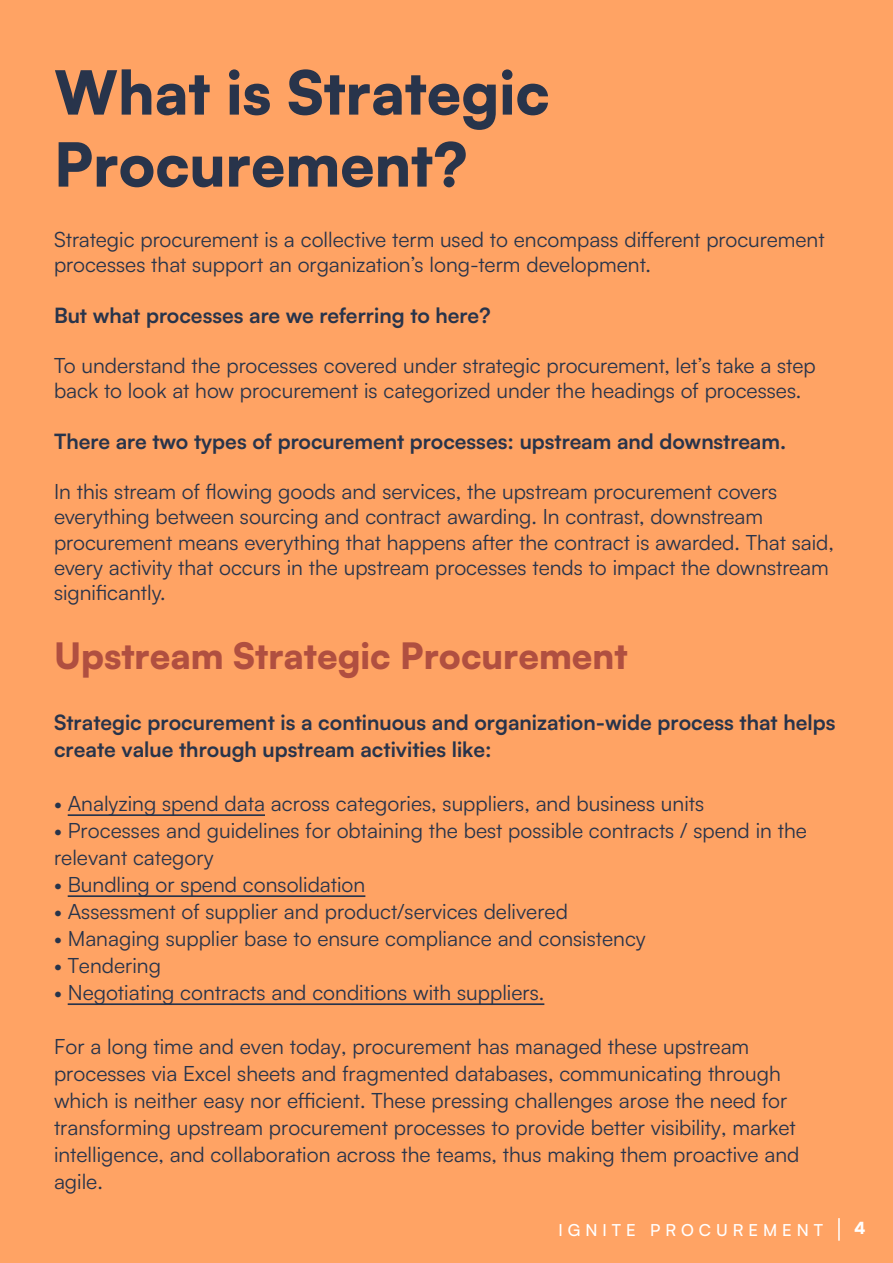
<style>
.page{position:relative;width:893px;height:1263px;background:#ffa364}
.page>*{position:absolute;margin:0;border:0;box-sizing:border-box;transform-origin:0 0}
.t1{font:900 60px/72px "Satoshi";color:#28344b}
.t2{font:900 36px "Satoshi";color:#b04f40}
.t3{font:21px/25.2px "Satoshi";color:#28344b}
.t4{font:700 21px/27px "Satoshi";color:#28344b}
.t5{font:500 16.5px "Satoshi";letter-spacing:.3em;color:#fff}
.t6{font:900 16.5px "Satoshi";color:#fff}
</style>
<div class="page">
<hr style="left:68px;top:814px;width:197px;height:2px;background:#28344b">
<hr style="left:68px;top:895px;width:297px;height:2px;background:#28344b">
<hr style="left:68px;top:1003px;width:476px;height:2px;background:#28344b">
<hr style="left:838px;top:1218px;width:2px;height:23px;background:#fff">
<h1 class="t1" style="left:54px;top:52px;width:497px">What is Strategic<br>Procurement?</h1>
<p class="t3" style="left:54px;top:226px;width:772px">Strategic procurement is a collective term used to encompass different procurement processes that support an organization’s long-term development.</p>
<p class="t4" style="left:54px;top:300px;width:438px">But what processes are we referring to here?</p>
<p class="t3" style="left:54px;top:352px;width:763px">To understand the processes covered under strategic procurement, let’s take a step back to look at how procurement is categorized under the headings of processes.</p>
<p class="t4" style="left:54px;top:426px;width:734px">There are two types of procurement processes: upstream and downstream.</p>
<p class="t3" style="left:54px;top:478px;width:781px">In this stream of flowing goods and services, the upstream procurement covers everything between sourcing and contract awarding. In contrast, downstream procurement means everything that happens after the contract is awarded. That said, every activity that occurs in the upstream processes tends to impact the downstream significantly.</p>
<h2 class="t2" style="left:54px;top:629px;width:575px">Upstream Strategic Procurement</h2>
<p class="t4" style="left:54px;top:708px;width:783px">Strategic procurement is a continuous and organization-wide process that helps create value through upstream activities like:</p>
<p class="t3" style="left:54px;top:790px;width:652px">• Analyzing spend data across categories, suppliers, and business units</p>
<p class="t3" style="left:54px;top:816px;width:754px;line-height:27px">• Processes and guidelines for obtaining the best possible contracts / spend in the relevant category</p>
<p class="t3" style="left:54px;top:871px;width:313px">• Bundling or spend consolidation</p>
<p class="t3" style="left:54px;top:898px;width:515px">• Assessment of supplier and product/services delivered</p>
<p class="t3" style="left:54px;top:925px;width:593px">• Managing supplier base to ensure compliance and consistency</p>
<p class="t3" style="left:54px;top:952px;width:109px">• Tendering</p>
<p class="t3" style="left:54px;top:979px;width:492px">• Negotiating contracts and conditions with suppliers.</p>
<p class="t3" style="left:54px;top:1032px;width:747px;line-height:27px">For a long time and even today, procurement has managed these upstream processes via Excel sheets and fragmented databases, communicating through which is neither easy nor efficient. These pressing challenges arose the need for transforming upstream procurement processes to provide better visibility, market intelligence, and collaboration across the teams, thus making them proactive and agile.</p>
<p class="t5" style="left:558px;top:1218px;width:266px">IGNITE PROCUREMENT</p>
<p class="t6" style="left:855px;top:1215px;width:12px">4</p>
</div>
